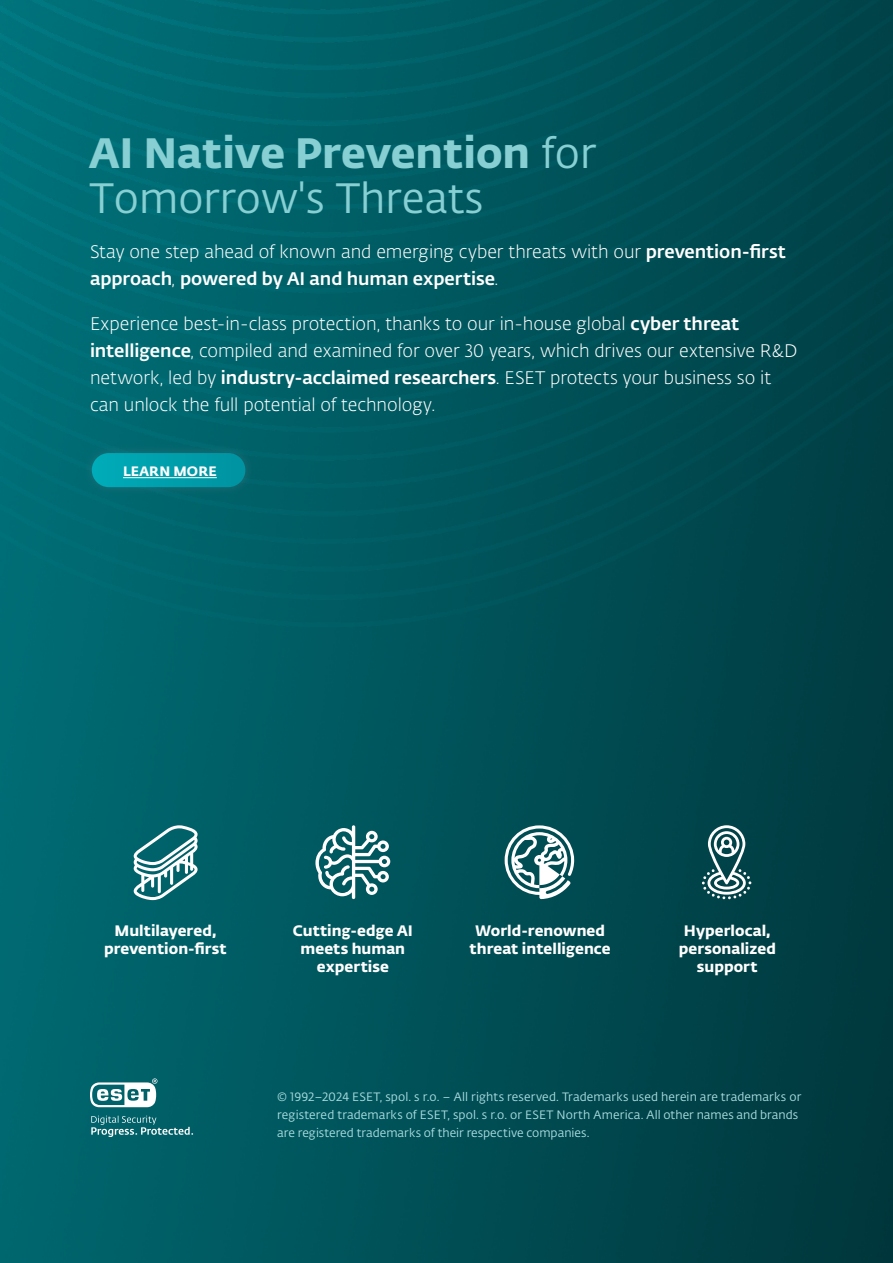
<style>
.page{position:relative;width:893px;height:1263px;background:#fff}
.page>*{position:absolute;margin:0;border:0;box-sizing:border-box;transform-origin:0 0}
.t1{font:42px/45px "Fedra Sans Alt Pro Book LF";color:#87cfd3}
.t2{font:18px/27px "Fedra Sans Alt Pro Light LF";letter-spacing:-.005em;color:#fff}
.t3{font:15px/18px "Fedra Sans Alt Pro Bold LF";letter-spacing:.005em;color:#fff;text-align:center}
.Article_Body_Copy{font:13.5px "Fedra Sans Alt Pro Bold LF";letter-spacing:.005em;color:#fff}
.t4{font:12px/18px "Fedra Sans Alt Pro Book LF";letter-spacing:.005em;color:#abdde0}
.s1{font-family:"Fedra Sans Alt Pro Bold LF"}
.s2{font-family:"Fedra Sans Alt Pro Med LF"}
</style>
<div class="page">
<img style="left:0;top:628px;width:893px;height:635px">
<svg style="left:315px;top:825px;width:75px;height:74px"></svg>
<svg style="left:133px;top:825px;width:65px;height:75px"></svg>
<svg style="left:505px;top:825px;width:69px;height:74px"></svg>
<svg style="left:702px;top:825px;width:49px;height:74px"></svg>
<img style="left:0;top:0;width:893px;height:628px">
<svg style="left:90px;top:1078px;width:67px;height:29px"></svg>
<svg style="left:91px;top:1115px;width:102px;height:22px;background:#2e7c83"></svg>
<div style="left:82px;top:443px;width:173px;height:54px;background:#036870"></div>
<div style="left:92px;top:453px;width:153px;height:34px;background:#009fad;border-radius:17px"></div>
<hr style="left:123px;top:477px;width:94px;height:1px;background:#fff">
<p class="t1" style="left:89px;top:129px;width:508px"><span class="s1">AI Native Prevention</span> for<br>Tomorrow's Threats</p>
<p class="t2" style="left:90px;top:238px;width:697px">Stay one step ahead of known and emerging cyber threats with our <span class="s2">prevention-first approach</span>, <span class="s2">powered by AI and human expertise</span>.</p>
<p class="t2" style="left:90px;top:310px;width:709px">Experience best-in-class protection, thanks to our in-house global <span class="s2">cyber threat intelligence</span>, compiled and examined for over 30 years, which drives our extensive R&amp;D network, led by <span class="s2">industry-acclaimed researchers</span>. ESET protects your business so it can unlock the full potential of technology.</p>
<p class="Article_Body_Copy" style="left:123px;top:461px;width:95px">LEARN MORE</p>
<p class="t3" style="left:104px;top:921px;width:124px">Multilayered, prevention-first</p>
<p class="t3" style="left:293px;top:921px;width:122px">Cutting-edge AI meets human expertise</p>
<p class="t3" style="left:470px;top:921px;width:143px">World-renowned threat intelligence</p>
<p class="t3" style="left:679px;top:921px;width:99px">Hyperlocal, personalized support</p>
<p class="t4" style="left:277px;top:1087px;width:526px">© 1992–2024 ESET, spol. s r.o. – All rights reserved. Trademarks used herein are trademarks or registered trademarks of ESET, spol. s r.o. or ESET North America. All other names and brands are registered trademarks of their respective companies.</p>
</div>
